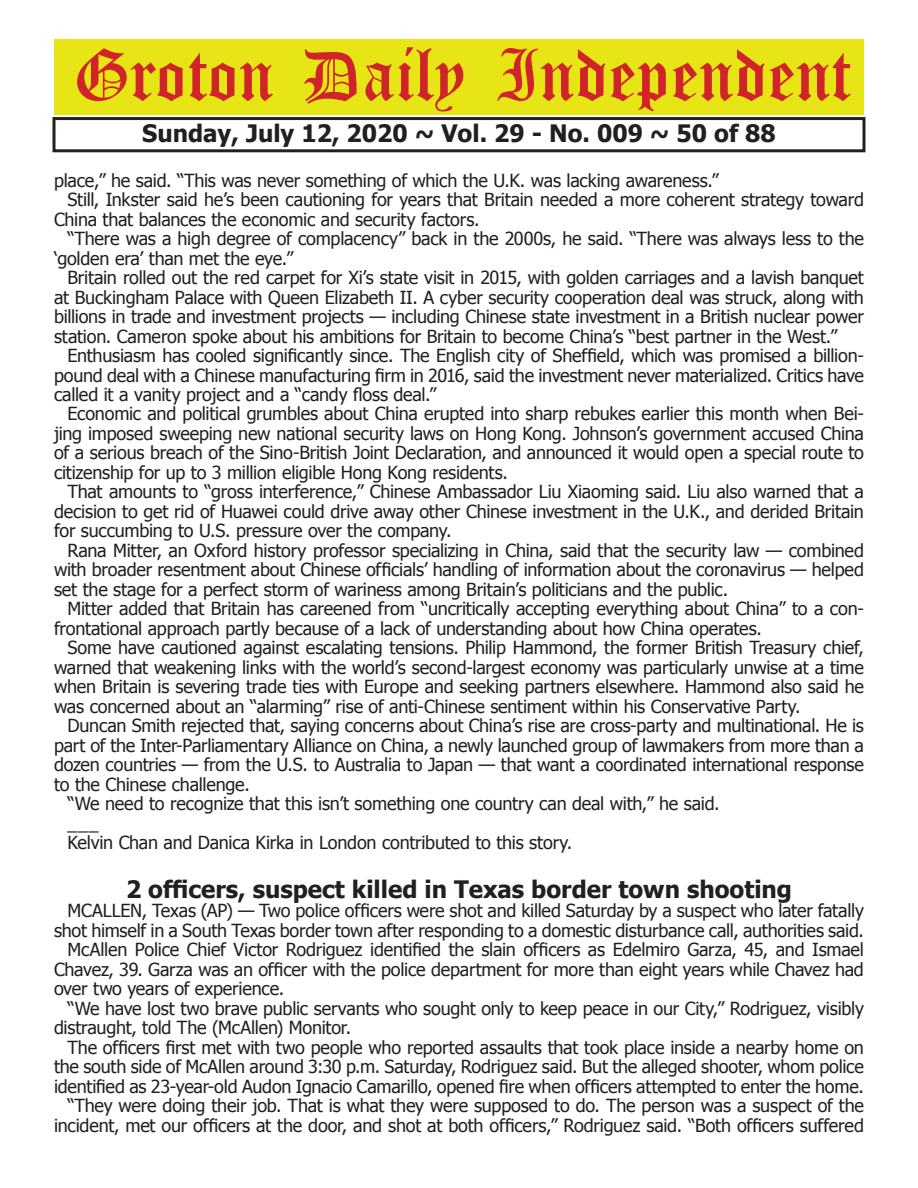
<style>
.page{position:relative;width:918px;height:1188px;background:#fff}
.page>*{position:absolute;margin:0;border:0;box-sizing:border-box;transform-origin:0 0}
.t1{font:54px "Old English Five";color:#d1232a}
.t2{font:700 24px "Tahoma";color:#231f20}
.t3{font:18px "Tahoma";letter-spacing:-.01em;color:#231f20}
</style>
<div class="page">
<div style="left:52px;top:117px;width:814px;height:35px;border:3px solid #231f20"></div>
<div style="left:54px;top:40px;width:810px;height:75px;background:#e7e515"></div>
<h1 class="t1" style="left:73px;top:50px;width:779px">Groton Daily Independent</h1>
<h2 class="t2" style="left:142px;top:116px;width:635px">Sunday, July 12, 2020 ~ Vol. 29 - No. 009 ~ 50 of 88</h2>
<p class="t3" style="left:54px;top:168px;width:666px">place,” he said. “This was never something of which the U.K. was lacking awareness.”</p>
<p class="t3" style="left:68px;top:187px;width:798px">Still, Inkster said he’s been cautioning for years that Britain needed a more coherent strategy toward</p>
<p class="t3" style="left:54px;top:207px;width:427px">China that balances the economic and security factors.</p>
<p class="t3" style="left:68px;top:226px;width:798px">“There was a high degree of complacency” back in the 2000s, he said. “There was always less to the</p>
<p class="t3" style="left:54px;top:246px;width:241px">‘golden era’ than met the eye.”</p>
<p class="t3" style="left:68px;top:265px;width:798px">Britain rolled out the red carpet for Xi’s state visit in 2015, with golden carriages and a lavish banquet</p>
<p class="t3" style="left:54px;top:285px;width:812px">at Buckingham Palace with Queen Elizabeth II. A cyber security cooperation deal was struck, along with</p>
<p class="t3" style="left:54px;top:304px;width:811px">billions in trade and investment projects — including Chinese state investment in a British nuclear power</p>
<p class="t3" style="left:54px;top:324px;width:785px">station. Cameron spoke about his ambitions for Britain to become China’s “best partner in the West.”</p>
<p class="t3" style="left:68px;top:343px;width:798px">Enthusiasm has cooled significantly since. The English city of Sheffield, which was promised a billion-</p>
<p class="t3" style="left:54px;top:363px;width:811px">pound deal with a Chinese manufacturing firm in 2016, said the investment never materialized. Critics have</p>
<p class="t3" style="left:54px;top:382px;width:384px">called it a vanity project and a “candy floss deal.”</p>
<p class="t3" style="left:68px;top:402px;width:798px">Economic and political grumbles about China erupted into sharp rebukes earlier this month when Bei-</p>
<p class="t3" style="left:54px;top:421px;width:812px">jing imposed sweeping new national security laws on Hong Kong. Johnson’s government accused China</p>
<p class="t3" style="left:54px;top:441px;width:811px">of a serious breach of the Sino-British Joint Declaration, and announced it would open a special route to</p>
<p class="t3" style="left:54px;top:460px;width:455px">citizenship for up to 3 million eligible Hong Kong residents.</p>
<p class="t3" style="left:68px;top:480px;width:798px">That amounts to “gross interference,” Chinese Ambassador Liu Xiaoming said. Liu also warned that a</p>
<p class="t3" style="left:54px;top:499px;width:811px">decision to get rid of Huawei could drive away other Chinese investment in the U.K., and derided Britain</p>
<p class="t3" style="left:54px;top:519px;width:399px">for succumbing to U.S. pressure over the company.</p>
<p class="t3" style="left:68px;top:538px;width:798px">Rana Mitter, an Oxford history professor specializing in China, said that the security law — combined</p>
<p class="t3" style="left:54px;top:558px;width:811px">with broader resentment about Chinese officials’ handling of information about the coronavirus — helped</p>
<p class="t3" style="left:54px;top:577px;width:676px">set the stage for a perfect storm of wariness among Britain’s politicians and the public.</p>
<p class="t3" style="left:68px;top:597px;width:798px">Mitter added that Britain has careened from “uncritically accepting everything about China” to a con-</p>
<p class="t3" style="left:54px;top:616px;width:709px">frontational approach partly because of a lack of understanding about how China operates.</p>
<p class="t3" style="left:68px;top:636px;width:798px">Some have cautioned against escalating tensions. Philip Hammond, the former British Treasury chief,</p>
<p class="t3" style="left:54px;top:655px;width:811px">warned that weakening links with the world’s second-largest economy was particularly unwise at a time</p>
<p class="t3" style="left:54px;top:675px;width:812px">when Britain is severing trade ties with Europe and seeking partners elsewhere. Hammond also said he</p>
<p class="t3" style="left:54px;top:694px;width:748px">was concerned about an “alarming” rise of anti-Chinese sentiment within his Conservative Party.</p>
<p class="t3" style="left:68px;top:714px;width:798px">Duncan Smith rejected that, saying concerns about China’s rise are cross-party and multinational. He is</p>
<p class="t3" style="left:54px;top:733px;width:812px">part of the Inter-Parliamentary Alliance on China, a newly launched group of lawmakers from more than a</p>
<p class="t3" style="left:54px;top:753px;width:812px">dozen countries — from the U.S. to Australia to Japan — that want a coordinated international response</p>
<p class="t3" style="left:54px;top:772px;width:197px">to the Chinese challenge.</p>
<p class="t3" style="left:68px;top:792px;width:654px">“We need to recognize that this isn’t something one country can deal with,” he said.</p>
<p class="t3" style="left:68px;top:811px;width:33px">___</p>
<p class="t3" style="left:68px;top:831px;width:506px">Kelvin Chan and Danica Kirka in London contributed to this story.</p>
<h2 class="t2" style="left:126px;top:872px;width:668px">2 officers, suspect killed in Texas border town shooting</h2>
<p class="t3" style="left:68px;top:899px;width:798px">MCALLEN, Texas (AP) — Two police officers were shot and killed Saturday by a suspect who later fatally</p>
<p class="t3" style="left:54px;top:918px;width:811px">shot himself in a South Texas border town after responding to a domestic disturbance call, authorities said.</p>
<p class="t3" style="left:68px;top:938px;width:798px">McAllen Police Chief Victor Rodriguez identified the slain officers as Edelmiro Garza, 45, and Ismael</p>
<p class="t3" style="left:54px;top:957px;width:811px">Chavez, 39. Garza was an officer with the police department for more than eight years while Chavez had</p>
<p class="t3" style="left:54px;top:977px;width:232px">over two years of experience.</p>
<p class="t3" style="left:68px;top:996px;width:798px">“We have lost two brave public servants who sought only to keep peace in our City,” Rodriguez, visibly</p>
<p class="t3" style="left:54px;top:1016px;width:299px">distraught, told The (McAllen) Monitor.</p>
<p class="t3" style="left:68px;top:1035px;width:798px">The officers first met with two people who reported assaults that took place inside a nearby home on</p>
<p class="t3" style="left:54px;top:1055px;width:811px">the south side of McAllen around 3:30 p.m. Saturday, Rodriguez said. But the alleged shooter, whom police</p>
<p class="t3" style="left:54px;top:1074px;width:812px">identified as 23-year-old Audon Ignacio Camarillo, opened fire when officers attempted to enter the home.</p>
<p class="t3" style="left:68px;top:1094px;width:798px">“They were doing their job. That is what they were supposed to do. The person was a suspect of the</p>
<p class="t3" style="left:54px;top:1113px;width:811px">incident, met our officers at the door, and shot at both officers,” Rodriguez said. “Both officers suffered</p>
</div>
